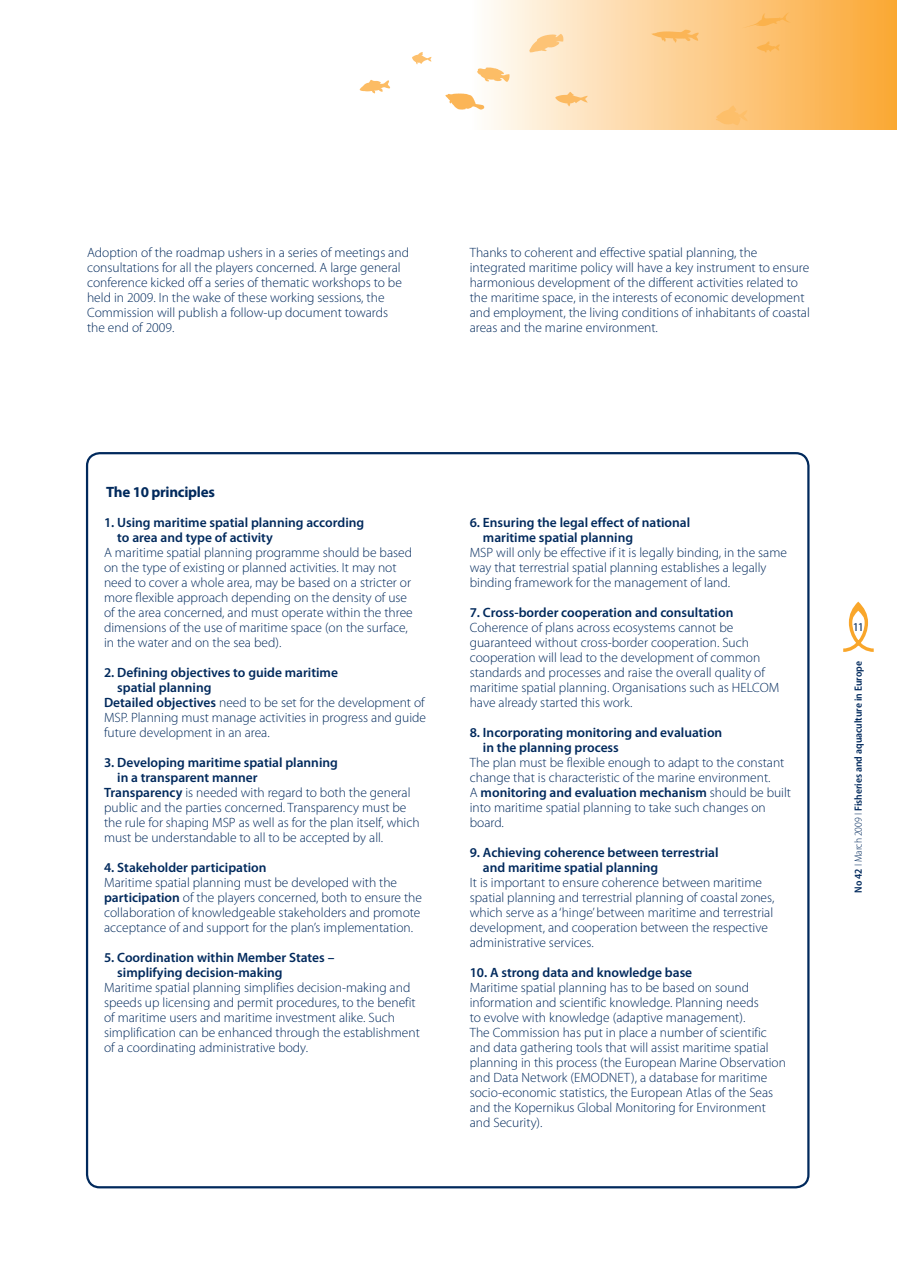
<style>
.page{position:relative;width:897px;height:1267px;background:#fff}
.page>*{position:absolute;margin:0;border:0;box-sizing:border-box;transform-origin:0 0}
.t1{font:700 15px "Myriad Pro";letter-spacing:-.02em;color:#00295c}
.t2{font:300 13.5px/15px "Myriad Pro";color:#00295c}
.t3{font:600 13.5px/15px "Myriad Pro";color:#00295c}
.t4{font:12px "Myriad Pro";color:#00295c}
.t5{font:600 semi-condensed 10.5px "Myriad Pro";color:#00295c}
.s1{font-weight:600}
.s2{font-weight:300}
</style>
<div class="page">
<svg style="left:843px;top:602px;width:31px;height:50px"></svg>
<div style="left:470px;top:0;width:427px;height:130px;background:linear-gradient(to right,#fffcf9,#fba733)"></div>
<svg style="left:555px;top:92px;width:33px;height:14px"></svg>
<svg style="left:757px;top:41px;width:23px;height:11px"></svg>
<svg style="left:360px;top:80px;width:30px;height:13px"></svg>
<svg style="left:652px;top:30px;width:47px;height:13px"></svg>
<svg style="left:716px;top:105px;width:32px;height:20px"></svg>
<svg style="left:412px;top:52px;width:19px;height:12px"></svg>
<svg style="left:477px;top:67px;width:33px;height:15px"></svg>
<svg style="left:529px;top:34px;width:34px;height:18px"></svg>
<svg style="left:446px;top:93px;width:38px;height:17px"></svg>
<svg style="left:742px;top:13px;width:49px;height:15px"></svg>
<p class="t2" style="left:87px;top:246px;width:323px">Adoption of the roadmap ushers in a series of meetings and consultations for all the players concerned. A large general conference kicked off a series of thematic workshops to be held in 2009. In the wake of these working sessions, the Commission will publish a follow-up document towards the end of 2009.</p>
<p class="t2" style="left:470px;top:246px;width:342px">Thanks to coherent and effective spatial planning, the integrated maritime policy will have a key instrument to ensure harmonious development of the different activities related to the maritime space, in the interests of economic development and employment, the living conditions of inhabitants of coastal areas and the marine environment.</p>
<p class="t1" style="left:106px;top:486px;width:110px">The 10 principles</p>
<p class="t3" style="left:117px;top:516px;width:248px;text-indent:-13px">1. Using maritime spatial planning according to area and type of activity</p>
<p class="t2" style="left:104px;top:546px;width:310px">A maritime spatial planning programme should be based on the type of existing or planned activities. It may not need to cover a whole area, may be based on a stricter or more flexible approach depending on the density of use of the area concerned, and must operate within the three dimensions of the use of maritime space (on the surface, in the water and on the sea bed).</p>
<p class="t3" style="left:104px;top:666px;width:235px">2. Defining objectives to guide maritime</p>
<p class="t3" style="left:117px;top:681px;width:96px">spatial planning</p>
<p class="t2" style="left:104px;top:696px;width:322px"><span class="s1">Detailed objectives</span> need to be set for the development of</p>
<p class="t2" style="left:104px;top:711px;width:324px">MSP. Planning must manage activities in progress and guide</p>
<p class="t2" style="left:104px;top:726px;width:167px">future development in an area.</p>
<p class="t3" style="left:104px;top:756px;width:235px">3. Developing maritime spatial planning</p>
<p class="t3" style="left:117px;top:771px;width:142px">in a transparent manner</p>
<p class="t2" style="left:104px;top:786px;width:308px"><span class="s1">Transparency</span> is needed with regard to both the general</p>
<p class="t2" style="left:104px;top:801px;width:304px">public and the parties concerned. Transparency must be</p>
<p class="t2" style="left:104px;top:816px;width:317px">the rule for shaping MSP as well as for the plan itself, which</p>
<p class="t2" style="left:104px;top:831px;width:281px">must be understandable to all to be accepted by all.</p>
<p class="t3" style="left:104px;top:861px;width:164px">4. Stakeholder participation</p>
<p class="t2" style="left:104px;top:876px;width:319px">Maritime spatial planning must be developed with the <span class="s1">participation</span> of the players concerned, both to ensure the collaboration of knowledgeable stakeholders and promote acceptance of and support for the plan’s implementation.</p>
<p class="t3" style="left:117px;top:951px;width:219px;text-indent:-13px">5. Coordination within Member States – simplifying decision-making</p>
<p class="t2" style="left:104px;top:981px;width:317px">Maritime spatial planning simplifies decision-making and speeds up licensing and permit procedures, to the benefit of maritime users and maritime investment alike. Such simplification can be enhanced through the establishment of a coordinating administrative body.</p>
<p class="t3" style="left:483px;top:516px;width:209px;text-indent:-13px">6. Ensuring the legal effect of national maritime spatial planning</p>
<p class="t2" style="left:470px;top:546px;width:319px">MSP will only be effective if it is legally binding, in the same way that terrestrial spatial planning establishes a legally binding framework for the management of land.</p>
<p class="t3" style="left:470px;top:606px;width:265px">7. Cross-border cooperation and consultation</p>
<p class="t2" style="left:470px;top:621px;width:311px">Coherence of plans across ecosystems cannot be guaranteed without cross-border cooperation. Such cooperation will lead to the development of common standards and processes and raise the overall quality of maritime spatial planning. Organisations such as HELCOM have already started this work.</p>
<p class="t3" style="left:483px;top:726px;width:241px;text-indent:-13px">8. Incorporating monitoring and evaluation in the planning process</p>
<p class="t2" style="left:470px;top:756px;width:323px">The plan must be flexible enough to adapt to the constant change that is characteristic of the marine environment.<br>A <span class="s1">monitoring and evaluation mechanism</span> should be built into maritime spatial planning to take such changes on board.</p>
<p class="t3" style="left:483px;top:846px;width:237px;text-indent:-13px">9. Achieving coherence between terrestrial and maritime spatial planning</p>
<p class="t2" style="left:470px;top:876px;width:306px">It is important to ensure coherence between maritime spatial planning and terrestrial planning of coastal zones, which serve as a ‘hinge’ between maritime and terrestrial development, and cooperation between the respective administrative services.</p>
<p class="t3" style="left:470px;top:966px;width:224px">10. A strong data and knowledge base</p>
<p class="t2" style="left:470px;top:981px;width:318px">Maritime spatial planning has to be based on sound information and scientific knowledge. Planning needs<br>to evolve with knowledge (adaptive management).<br>The Commission has put in place a number of scientific and data gathering tools that will assist maritime spatial planning in this process (the European Marine Observation and Data Network (EMODNET), a database for maritime socio-economic statistics, the European Atlas of the Seas and the Kopernikus Global Monitoring for Environment and Security).</p>
<p class="t4" style="left:853px;top:622px;width:13px">11</p>
<p class="t5" style="left:854px;top:893px;width:233px;rotate:-90deg">No 42 <span class="s2">I March 2009 I</span> Fisheries and aquaculture in Europe</p>
</div>
